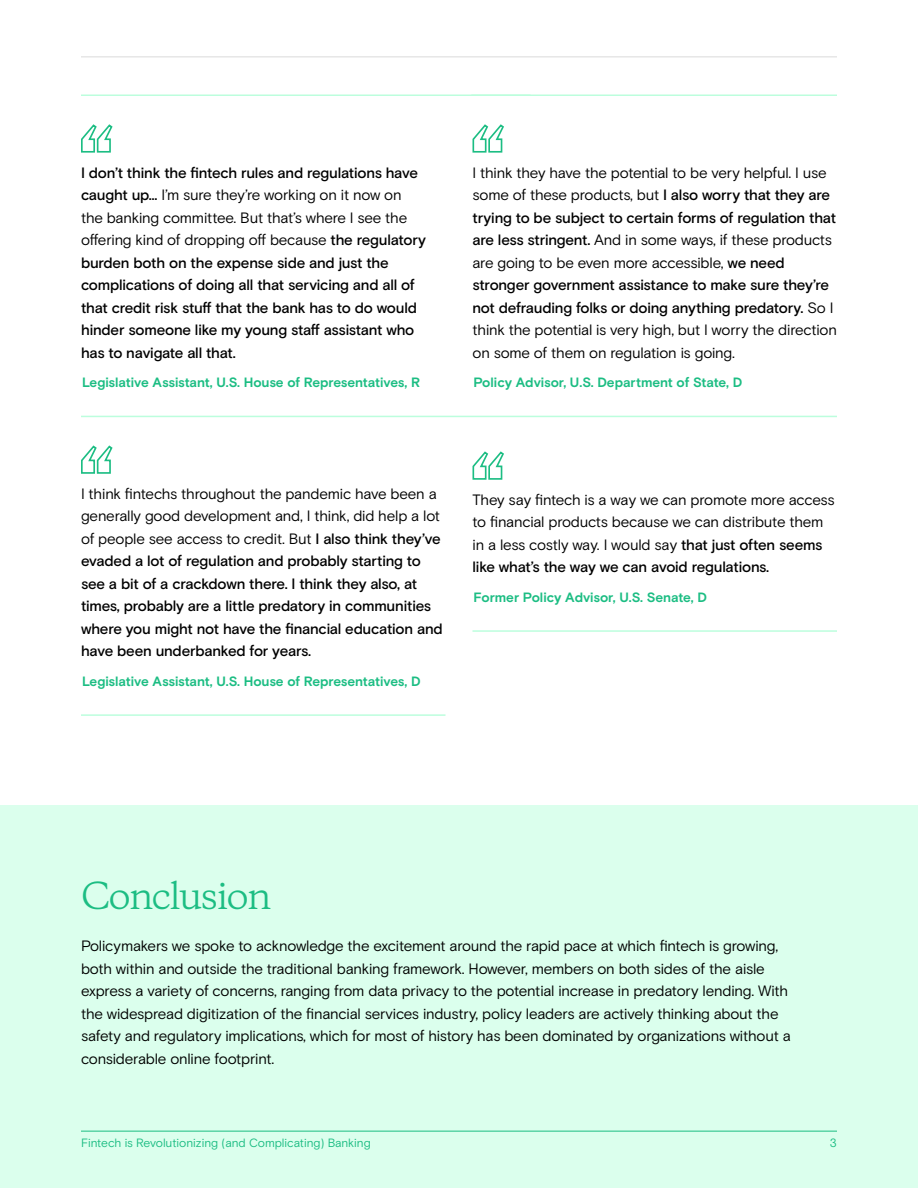
<style>
.page{position:relative;width:918px;height:1188px;background:#fff}
.page>*{position:absolute;margin:0;border:0;box-sizing:border-box;transform-origin:0 0}
.t1{font:34.95px "Copernicus";letter-spacing:-.05em;color:#1cbd83}
.t2{font:15px/22.5px "Basis Grotesque Pro Off White";letter-spacing:-.015em;color:#000}
.t3{font:500 15px/22.5px "Basis Grotesque Pro";letter-spacing:-.015em;color:#000}
.t4{font:700 13.5px "Basis Grotesque Pro";letter-spacing:-.005em;color:#1cbd83}
.t5{font:12px "Basis Grotesque Pro Off White";letter-spacing:-.005em;color:#1cbd83}
.s1{font-family:"Basis Grotesque Pro";font-weight:500}
.s2{font-family:"Basis Grotesque Pro Off White";font-weight:400}
</style>
<div class="page">
<div style="left:0;top:806px;width:918px;height:382px;background:#dbffed"></div>
<hr style="left:81px;top:1131px;width:756px;height:1px;background:#1cbd83">
<hr style="left:81px;top:56px;width:756px;height:1px;background:#dadada">
<svg style="left:81px;top:124px;width:32px;height:29px"></svg>
<svg style="left:81px;top:445px;width:32px;height:29px"></svg>
<svg style="left:472px;top:124px;width:32px;height:29px"></svg>
<hr style="left:81px;top:94px;width:450px;height:2px;background:#bcfedd">
<hr style="left:81px;top:416px;width:756px;height:1px;background:#bcfedd">
<hr style="left:471px;top:94px;width:366px;height:2px;background:#bcfedd">
<hr style="left:81px;top:714px;width:365px;height:2px;background:#bcfedd">
<hr style="left:472px;top:630px;width:365px;height:2px;background:#bcfedd">
<svg style="left:472px;top:451px;width:32px;height:29px"></svg>
<p class="t3" style="left:81px;top:162px;width:339px">I don’t think the fintech rules and regulations have</p>
<p class="t2" style="left:81px;top:184px;width:347px"><span class="s1">caught up…</span> I’m sure they’re working on it now on the banking committee. But that’s where I see the offering kind of dropping off because <span class="s1">the regulatory</span></p>
<p class="t3" style="left:81px;top:252px;width:337px">burden both on the expense side and just the complications of doing all that servicing and all of that credit risk stuff that the bank has to do would hinder someone like my young staff assistant who has to navigate all that.</p>
<p class="t4" style="left:82px;top:375px;width:339px">Legislative Assistant, U.S. House of Representatives, R</p>
<p class="t2" style="left:472px;top:161px;width:359px">I think they have the potential to be very helpful. I use some of these products, but <span class="s1">I also worry that they are</span></p>
<p class="t3" style="left:472px;top:207px;width:365px">trying to be subject to certain forms of regulation that</p>
<p class="t2" style="left:472px;top:229px;width:361px"><span class="s1">are less stringent.</span> And in some ways, if these products are going to be even more accessible, <span class="s1">we need</span></p>
<p class="t3" style="left:472px;top:274px;width:363px">stronger government assistance to make sure they’re not defrauding folks or doing anything predatory. <span class="s2">So I</span></p>
<p class="t2" style="left:472px;top:319px;width:366px">think the potential is very high, but I worry the direction on some of them on regulation is going.</p>
<p class="t4" style="left:474px;top:375px;width:270px">Policy Advisor, U.S. Department of State, D</p>
<p class="t2" style="left:81px;top:483px;width:361px">I think fintechs throughout the pandemic have been a generally good development and, I think, did help a lot of people see access to credit. But <span class="s1">I also think they’ve</span></p>
<p class="t3" style="left:81px;top:550px;width:363px">evaded a lot of regulation and probably starting to see a bit of a crackdown there. I think they also, at times, probably are a little predatory in communities where you might not have the financial education and have been underbanked for years.</p>
<p class="t4" style="left:82px;top:673px;width:340px">Legislative Assistant, U.S. House of Representatives, D</p>
<p class="t2" style="left:472px;top:489px;width:364px">They say fintech is a way we can promote more access to financial products because we can distribute them in a less costly way. I would say <span class="s1">that just often seems</span></p>
<p class="t3" style="left:472px;top:556px;width:298px">like what’s the way we can avoid regulations.</p>
<p class="t4" style="left:474px;top:589px;width:235px">Former Policy Advisor, U.S. Senate, D</p>
<h1 class="t1" style="left:81px;top:873px;width:192px">Conclusion</h1>
<p class="t2" style="left:81px;top:935px;width:711px">Policymakers we spoke to acknowledge the excitement around the rapid pace at which fintech is growing, both within and outside the traditional banking framework. However, members on both sides of the aisle express a variety of concerns, ranging from data privacy to the potential increase in predatory lending. With the widespread digitization of the financial services industry, policy leaders are actively thinking about the safety and regulatory implications, which for most of history has been dominated by organizations without a considerable online footprint.</p>
<p class="t5" style="left:81px;top:1136px;width:291px">Fintech is Revolutionizing (and Complicating) Banking</p>
<p class="t5" style="left:830px;top:1136px;width:9px">3</p>
</div>
